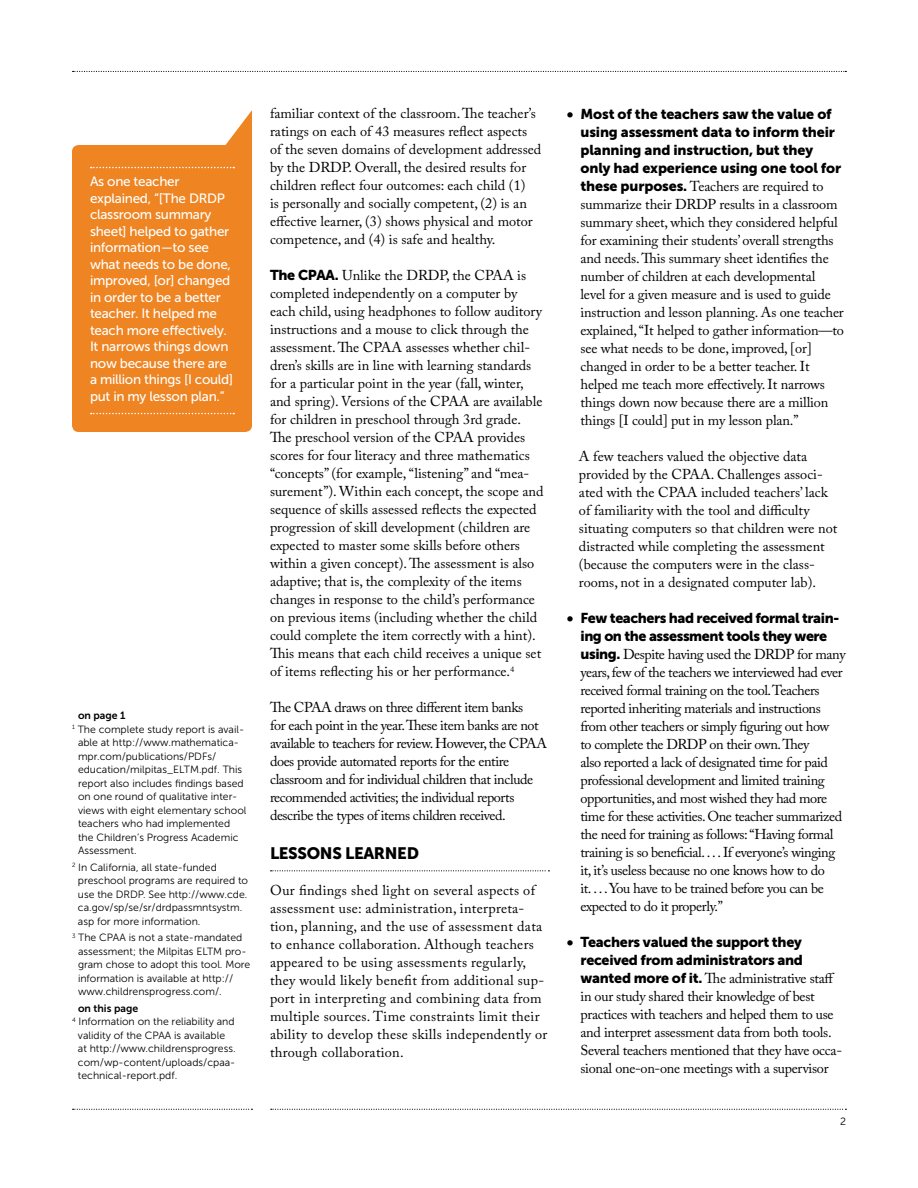
<style>
.page{position:relative;width:918px;height:1188px;background:#fff}
.page>*{position:absolute;margin:0;border:0;box-sizing:border-box;transform-origin:0 0}
.t1{font:16.5px "Museo Sans 900";letter-spacing:-.02em;color:#000}
.t2{font:14.25px/18px "Adobe Caslon Pro";color:#000}
.t3{font:14.25px/18px "Adobe Caslon Pro";letter-spacing:-.03em;color:#000}
.t4{font:14.25px/18px "Adobe Caslon Pro";letter-spacing:.02em;color:#000}
.t5{font:14.25px/18px "Museo Sans 900";letter-spacing:-.02em;color:#000}
.t6{font:14.25px/18px "Adobe Caslon Pro";letter-spacing:-.02em;color:#000}
.t7{font:13.5px/16.5px "Museo Sans 500";letter-spacing:-.02em;color:#fff}
.t8{font:10.5px/13.5px "Museo Sans 300";color:#000}
.t9{font:10.5px "Museo Sans 700";color:#000}
.s1{font-family:"Museo Sans 900"}
</style>
<div class="page">
<svg style="left:73px;top:71px;width:773px;height:1px"></svg>
<svg style="left:73px;top:1109px;width:179px;height:1px"></svg>
<svg style="left:271px;top:1109px;width:575px;height:1px"></svg>
<svg style="left:271px;top:870px;width:278px;height:1px"></svg>
<div style="left:72px;top:145px;width:180px;height:287px;background:#ee8422;border-radius:7px"></div>
<svg style="left:91px;top:167px;width:143px;height:1px"></svg>
<svg style="left:91px;top:413px;width:143px;height:1px"></svg>
<svg style="left:225px;top:110px;width:27px;height:39px"></svg>
<p class="t7" style="left:90px;top:173px;width:145px">As one teacher explained, “[The DRDP classroom summary sheet] helped to gather information—to see what needs to be done, improved, [or] changed in order to be a better teacher. It helped me teach more effectively.<br>It narrows things down now because there are a million things [I could] put in my lesson plan.”</p>
<p class="t9" style="left:78px;top:710px;width:49px">on page 1</p>
<p class="t8" style="left:78px;top:723px;width:170px;text-indent:-6px"><sup>1</sup> The complete study report is avail&shy;able at http://www.mathematica&shy;mpr.com/publications/PDFs/ education/milpitas_E LTM .pdf. This report also includes findings based on one round of qualitative inter&shy;views with eight elementary school teachers who had implemented the Children’s Progress Academic<br>Assessment.</p>
<p class="t8" style="left:78px;top:861px;width:172px;text-indent:-6px"><sup>2</sup> I n California, all state-funded preschool programs are required to use the DRDP. See http://www.cde. ca.gov/sp/se/sr/drdpassmntsystm. asp for more information.</p>
<p class="t8" style="left:72px;top:931px;width:35px"><sup>3</sup> The CPAA</p>
<p class="t8" style="left:78px;top:931px;width:174px;text-indent:51px">is not a state-mandated assessment; the M ilpitas E LTM pro&shy;gram chose to adopt this tool. More information is available at http:// www.childrensprogress.com/.</p>
<p class="t9" style="left:78px;top:1002px;width:62px">on this page</p>
<p class="t8" style="left:78px;top:1015px;width:158px;text-indent:-6px"><sup>4</sup> I nformation on the reliability and validity of the CPAA</p>
<p class="t8" style="left:78px;top:1029px;width:159px;text-indent:96px">is available at http://www.childrensprogress. com/wp-content/uploads/cpaa&shy;technical-report.pdf.</p>
<p class="t2" style="left:270px;top:105px;width:273px">familiar context of the classroom. The teacher’s ratings on each of 43 measures reflect aspects of the seven domains of development addressed by the DRDP. Overall, the desired results for children reflect four outcomes: each child (1)<br>is personally and socially competent, (2) is an effective learner, (3) shows physical and motor competence, and (4) is safe and healthy.</p>
<p class="t2" style="left:270px;top:267px;width:275px"><span class="s1">The CPAA.</span> Unlike the DRDP, the CPAA is completed independently on a computer by each child, using headphones to follow auditory instructions and a mouse to click through the assessment. The CPAA assesses whether chil&shy;dren’s skills are in line with learning standards for a particular point in the year (fall, winter, and spring). Versions of the CPAA are available for children in preschool through 3rd grade.<br>The preschool version of the CPAA provides scores for four literacy and three mathematics “concepts” (for example, “listening” and “mea&shy;surement”). Within each concept, the scope and sequence of skills assessed reflects the expected progression of skill development (children are expected to master some skills before others within a given concept). The assessment is also adaptive; that is, the complexity of the items changes in response to the child’s performance on previous items (including whether the child could complete the item correctly with a hint).<br>This means that each child receives a unique set of items reflecting his or her performance.<sup>4</sup></p>
<p class="t3" style="left:270px;top:699px;width:278px">The CPAA draws on three different item banks<br>for each point in the year. These item banks are not available to teachers for review. However, the CPAA does provide automated reports for the entire classroom and for individual children that include recommended activities; the individual reports describe the types of items children received.</p>
<p class="t1" style="left:270px;top:844px;width:151px">LESSONS LEARNED</p>
<p class="t4" style="left:270px;top:882px;width:279px">Our findings shed light on several aspects of assessment use: administration, interpreta&shy;tion, planning, and the use of assessment data to enhance collaboration. Although teachers appeared to be using assessments regularly, they would likely benefit from additional sup&shy;port in interpreting and combining data from multiple sources. Time constraints limit their ability to develop these skills independently or through collaboration.</p>
<p class="t5" style="left:580px;top:105px;width:262px;text-indent:-13px">• Most of the teachers saw the value of using assessment data to inform their planning and instruction, but they only had experience using one tool for</p>
<p class="t2" style="left:580px;top:177px;width:265px"><span class="s1">these purposes.</span> Teachers are required to summarize their DRDP results in a classroom summary sheet, which they considered helpful for examining their students’ overall strengths and needs. This summary sheet identifies the number of children at each developmental<br>level for a given measure and is used to guide instruction and lesson planning. As one teacher explained, “It helped to gather information—to see what needs to be done, improved, [or] changed in order to be a better teacher. It helped me teach more effectively. It narrows things down now because there are a million things [I could] put in my lesson plan.”</p>
<p class="t2" style="left:579px;top:447px;width:260px">A few teachers valued the objective data provided by the CPAA. Challenges associ&shy;ated with the CPAA included teachers’ lack of familiarity with the tool and difficulty situating computers so that children were not distracted while completing the assessment (because the computers were in the class&shy;rooms, not in a designated computer lab).</p>
<p class="t5" style="left:567px;top:609px;width:274px;text-align:center">• Few teachers had received formal train&shy;ing on the assessment tools they were</p>
<p class="t3" style="left:580px;top:645px;width:267px"><span class="s1">using.</span> Despite having used the DRDP for many years, few of the teachers we interviewed had ever received formal training on the tool. Teachers reported inheriting materials and instructions from other teachers or simply figuring out how<br>to complete the DRDP on their own. They<br>also reported a lack of designated time for paid professional development and limited training opportunities, and most wished they had more time for these activities. One teacher summarized the need for training as follows: “Having formal training is so beneficial. . . . If everyone’s winging it, it’s useless because no one knows how to do<br>it. . . . You have to be trained before you can be expected to do it properly.”</p>
<p class="t5" style="left:567px;top:933px;width:238px;text-align:right">• Teachers valued the support they received from administrators and</p>
<p class="t6" style="left:580px;top:969px;width:263px"><span class="s1">wanted more of it.</span> The administrative staff in our study shared their knowledge of best practices with teachers and helped them to use and interpret assessment data from both tools.<br>Several teachers mentioned that they have occa&shy;sional one-on-one meetings with a supervisor</p>
<p class="t8" style="left:840px;top:1115px;width:7px">2</p>
</div>
